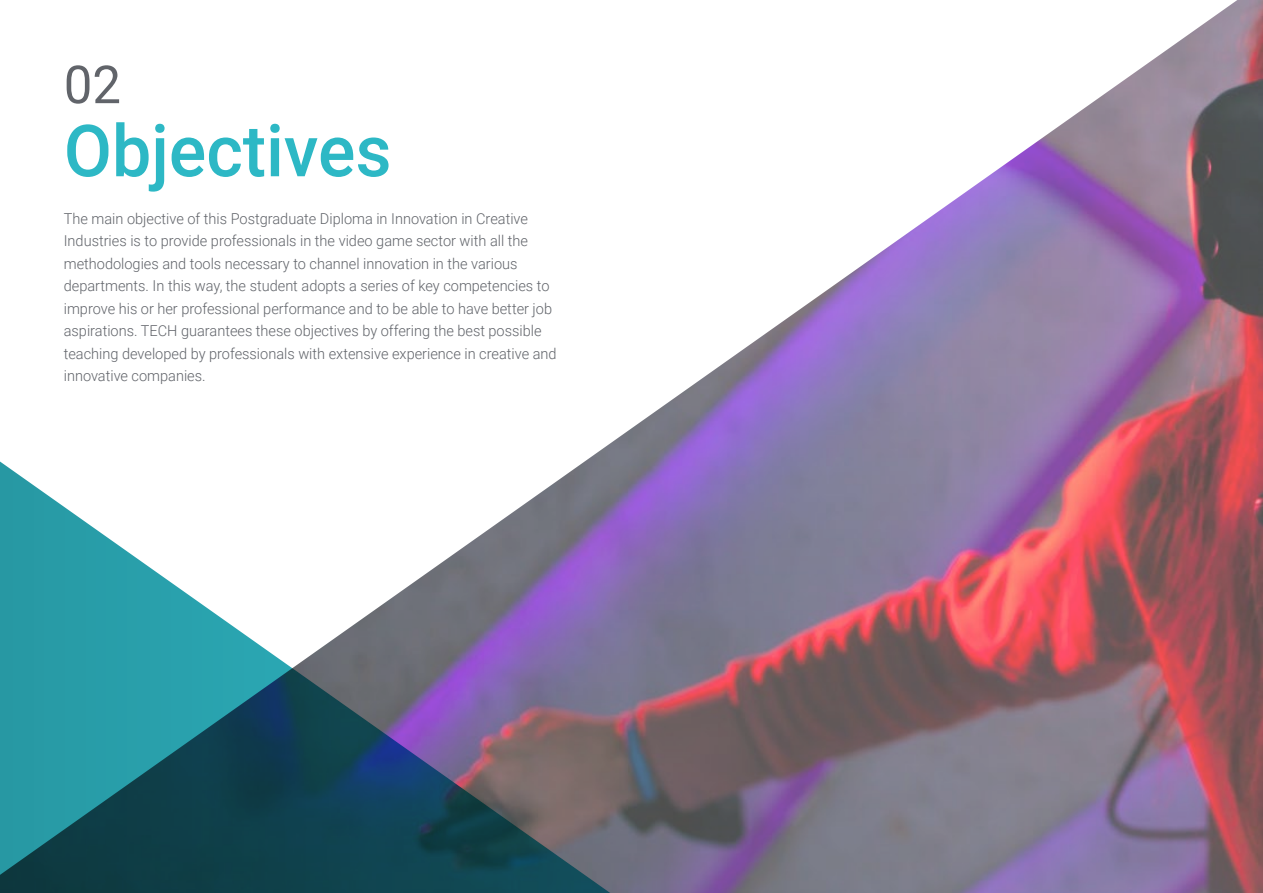
<style>
.page{position:relative;width:1263px;height:893px;background:#fff}
.page>*{position:absolute;margin:0;border:0;box-sizing:border-box;transform-origin:0 0}
.t1{font:500 72px "Roboto";color:#2db8c5}
.t2{font:52.5px "Roboto";color:#61646a}
.t3{font:300 15px/22.5px "Roboto";color:#61646a}
</style>
<div class="page">
<img style="left:607px;top:0;width:656px;height:893px">
<svg style="left:0;top:446px;width:640px;height:447px"></svg>
<h2 class="t2" style="left:64px;top:48px;width:59px">02</h2>
<h1 class="t1" style="left:64px;top:100px;width:329px">Objectives</h1>
<p class="t3" style="left:64px;top:207px;width:494px">The main objective of this Postgraduate Diploma in Innovation in Creative Industries is to provide professionals in the video game sector with all the methodologies and tools necessary to channel innovation in the various departments. In this way, the student adopts a series of key competencies to improve his or her professional performance and to be able to have better job aspirations. TECH guarantees these objectives by offering the best possible teaching developed by professionals with extensive experience in creative and innovative companies.</p>
</div>
